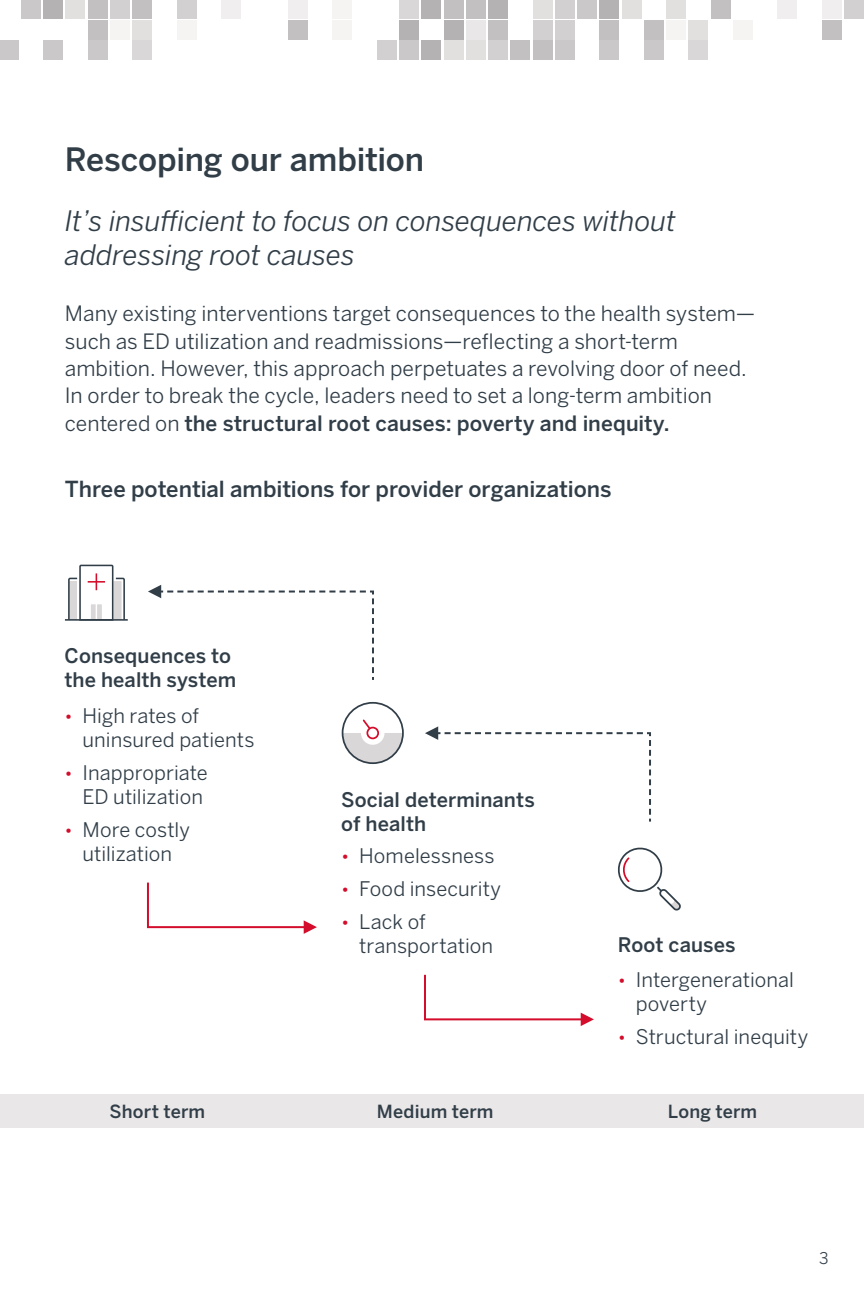
<style>
.page{position:relative;width:864px;height:1296px;background:#fff}
.page>*{position:absolute;margin:0;border:0;box-sizing:border-box;transform-origin:0 0}
.t1{font:500 32px "Benton Sans";letter-spacing:-.005em;color:#313e48}
.t2{font:italic 28px/33.6px "Benton Sans";letter-spacing:-.005em;color:#313e48}
.t3{font:500 22px "Benton Sans";color:#313e48}
.t4{font:21px/27.4px "Benton Sans";color:#313e48}
.t5{font:20px/24px "Benton Sans";letter-spacing:.005em;color:#313e48}
.t6{font:500 20px/24px "Benton Sans";letter-spacing:.005em;color:#313e48}
.t7{font:500 18px "Benton Sans";letter-spacing:.01em;color:#313e48}
.t8{font:16px "Benton Sans";color:#313e48}
.s1{font-weight:500}
.s2{font-size:18px;color:#d30d2b}
</style>
<div class="page">
<div style="left:0;top:1094px;width:864px;height:34px;background:#eae7e8"></div>
<svg style="left:618px;top:848px;width:63px;height:63px"></svg>
<div style="left:342px;top:702px;width:62px;height:62px;border:2px solid #313e48;border-radius:50%"></div>
<svg style="left:343px;top:718px;width:60px;height:45px"></svg>
<hr style="left:65px;top:619px;width:63px;height:2px;background:#313e48">
<svg style="left:67px;top:565px;width:59px;height:56px"></svg>
<svg style="left:147px;top:882px;width:170px;height:52px"></svg>
<svg style="left:148px;top:585px;width:226px;height:95px"></svg>
<svg style="left:425px;top:726px;width:226px;height:96px"></svg>
<svg style="left:424px;top:974px;width:170px;height:52px"></svg>
<div style="left:845px;top:0;width:19px;height:19px;background:#d2d0d0"></div>
<div style="left:533px;top:0;width:19px;height:19px;background:#e2dfdf"></div>
<div style="left:489px;top:0;width:19px;height:19px;background:#b4b2b2"></div>
<div style="left:466px;top:0;width:20px;height:19px;background:#c3c0c1"></div>
<div style="left:444px;top:0;width:19px;height:19px;background:#c3c0c1"></div>
<div style="left:422px;top:0;width:19px;height:19px;background:#b4b2b2"></div>
<div style="left:400px;top:0;width:19px;height:19px;background:#dad7d8"></div>
<div style="left:177px;top:0;width:19px;height:19px;background:#d2d0d0"></div>
<div style="left:222px;top:0;width:19px;height:19px;background:#f1eeef"></div>
<div style="left:288px;top:0;width:20px;height:19px;background:#f1eeef"></div>
<div style="left:333px;top:0;width:19px;height:19px;background:#f6f3f3"></div>
<div style="left:133px;top:0;width:19px;height:19px;background:#c3c0c1"></div>
<div style="left:110px;top:0;width:19px;height:19px;background:#d2d0d0"></div>
<div style="left:88px;top:0;width:19px;height:19px;background:#c3c0c1"></div>
<div style="left:66px;top:0;width:19px;height:19px;background:#e2dfdf"></div>
<div style="left:44px;top:0;width:19px;height:19px;background:#b4b2b2"></div>
<div style="left:21px;top:0;width:19px;height:19px;background:#cac8c8"></div>
<div style="left:778px;top:0;width:19px;height:19px;background:#f1eeef"></div>
<div style="left:822px;top:0;width:20px;height:19px;background:#f1eeef"></div>
<div style="left:711px;top:0;width:19px;height:19px;background:#c3c0c1"></div>
<div style="left:667px;top:0;width:19px;height:19px;background:#e2dfdf"></div>
<div style="left:622px;top:0;width:19px;height:19px;background:#e2dfdf"></div>
<div style="left:600px;top:0;width:19px;height:19px;background:#b4b2b2"></div>
<div style="left:578px;top:0;width:19px;height:19px;background:#cac8c8"></div>
<div style="left:555px;top:0;width:20px;height:19px;background:#d2d0d0"></div>
<div style="left:533px;top:20px;width:19px;height:19px;background:#d2d0d0"></div>
<div style="left:489px;top:20px;width:19px;height:19px;background:#c3c0c1"></div>
<div style="left:466px;top:20px;width:20px;height:19px;background:#eae7e8"></div>
<div style="left:444px;top:20px;width:19px;height:19px;background:#b4b2b2"></div>
<div style="left:400px;top:20px;width:19px;height:19px;background:#b4b2b2"></div>
<div style="left:177px;top:20px;width:19px;height:19px;background:#f6f3f3"></div>
<div style="left:288px;top:20px;width:20px;height:19px;background:#c3c0c1"></div>
<div style="left:333px;top:20px;width:19px;height:19px;background:#f6f3f3"></div>
<div style="left:133px;top:20px;width:19px;height:19px;background:#e2dfdf"></div>
<div style="left:110px;top:20px;width:19px;height:19px;background:#f6f3f3"></div>
<div style="left:88px;top:20px;width:19px;height:19px;background:#c3c0c1"></div>
<div style="left:733px;top:20px;width:20px;height:19px;background:#f6f3f3"></div>
<div style="left:822px;top:20px;width:20px;height:19px;background:#c3c0c1"></div>
<div style="left:689px;top:20px;width:19px;height:19px;background:#e2dfdf"></div>
<div style="left:667px;top:20px;width:19px;height:19px;background:#f6f3f3"></div>
<div style="left:644px;top:20px;width:20px;height:19px;background:#c3c0c1"></div>
<div style="left:600px;top:20px;width:19px;height:19px;background:#c3c0c1"></div>
<div style="left:555px;top:20px;width:20px;height:19px;background:#d2d0d0"></div>
<div style="left:533px;top:41px;width:19px;height:19px;background:#c3c0c1"></div>
<div style="left:511px;top:41px;width:19px;height:19px;background:#c3c0c1"></div>
<div style="left:489px;top:41px;width:19px;height:19px;background:#d2d0d0"></div>
<div style="left:466px;top:41px;width:20px;height:19px;background:#e2dfdf"></div>
<div style="left:444px;top:41px;width:19px;height:19px;background:#e2dfdf"></div>
<div style="left:422px;top:41px;width:19px;height:19px;background:#b4b2b2"></div>
<div style="left:400px;top:41px;width:19px;height:19px;background:#cac8c8"></div>
<div style="left:377px;top:41px;width:20px;height:19px;background:#d2d0d0"></div>
<div style="left:133px;top:41px;width:19px;height:19px;background:#dad7d8"></div>
<div style="left:88px;top:41px;width:19px;height:19px;background:#cac8c8"></div>
<div style="left:44px;top:41px;width:19px;height:19px;background:#cac8c8"></div>
<div style="left:0;top:41px;width:18px;height:19px;background:#cac8c8"></div>
<div style="left:689px;top:41px;width:19px;height:19px;background:#dad7d8"></div>
<div style="left:644px;top:41px;width:20px;height:19px;background:#cac8c8"></div>
<div style="left:600px;top:41px;width:19px;height:19px;background:#cac8c8"></div>
<div style="left:555px;top:41px;width:20px;height:19px;background:#cac8c8"></div>
<h1 class="t1" style="left:65px;top:140px;width:361px">Rescoping our ambition</h1>
<h2 class="t2" style="left:65px;top:204px;width:613px">It’s insufficient to focus on consequences without addressing root causes</h2>
<p class="t4" style="left:65px;top:300px;width:692px">Many existing interventions target consequences to the health system— such as ED utilization and readmissions—reflecting a short-term ambition. However, this approach perpetuates a revolving door of need.<br>In order to break the cycle, leaders need to set a long-term ambition centered on <span class="s1">the structural root causes: poverty and inequity.</span></p>
<p class="t3" style="left:65px;top:476px;width:548px">Three potential ambitions for provider organizations</p>
<p class="t6" style="left:65px;top:643px;width:173px">Consequences to the health system</p>
<p class="t5" style="left:83px;top:703px;width:174px;text-indent:-18px"><span class="s2">•</span> High rates of uninsured patients</p>
<p class="t5" style="left:65px;top:760px;width:145px;text-align:right"><span class="s2">•</span> Inappropriate<br>ED utilization</p>
<p class="t5" style="left:65px;top:817px;width:127px;text-align:center"><span class="s2">•</span> More costly utilization</p>
<p class="t6" style="left:341px;top:787px;width:195px">Social determinants of health</p>
<p class="t5" style="left:341px;top:843px;width:155px"><span class="s2">•</span> Homelessness</p>
<p class="t5" style="left:341px;top:876px;width:161px"><span class="s2">•</span> Food insecurity</p>
<p class="t5" style="left:359px;top:909px;width:136px;text-indent:-18px"><span class="s2">•</span> Lack of transportation</p>
<p class="t6" style="left:618px;top:933px;width:119px">Root causes</p>
<p class="t5" style="left:636px;top:967px;width:160px;text-indent:-18px"><span class="s2">•</span> Intergenerational poverty</p>
<p class="t5" style="left:618px;top:1024px;width:192px"><span class="s2">•</span> Structural inequity</p>
<p class="t7" style="left:110px;top:1101px;width:97px">Short term</p>
<p class="t7" style="left:377px;top:1101px;width:118px">Medium term</p>
<p class="t7" style="left:668px;top:1101px;width:91px">Long term</p>
<p class="t8" style="left:819px;top:1249px;width:11px">3</p>
</div>
